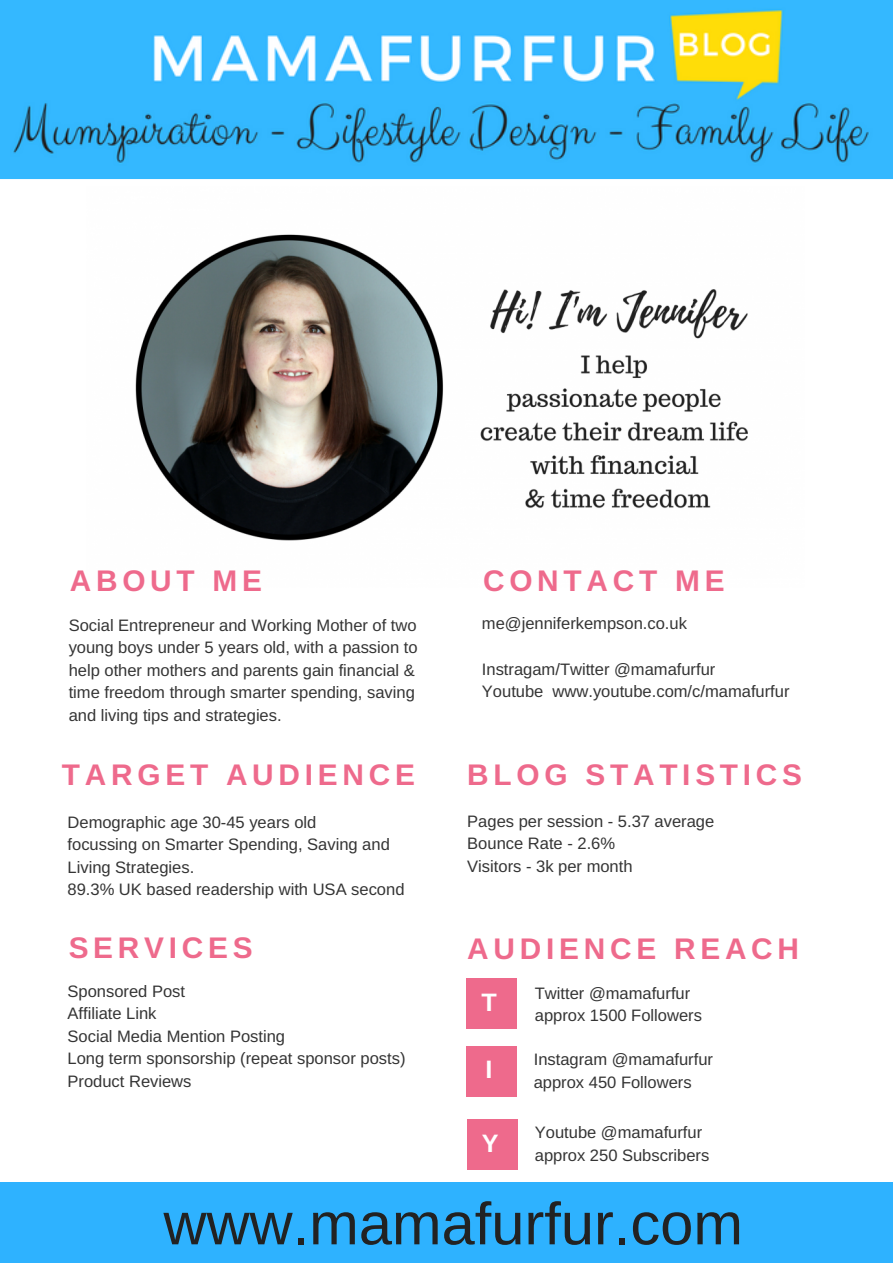
<style>
.page{position:relative;width:893px;height:1263px;background:#fff}
.page>*{position:absolute;margin:0;border:0;box-sizing:border-box;transform-origin:0 0}
.t1{font:59.55px "Arimo";color:#222}
.t2{font:700 29.85px "Arimo";letter-spacing:.16em;color:#ee6a8c}
.t3{font:700 25.2px "Arimo";color:#fff}
.t4{font:16.5px/22.5px "Arimo";color:#343434}
</style>
<div class="page">
<div style="left:466px;top:978px;width:51px;height:51px;background:#ee6a8c"></div>
<div style="left:466px;top:1046px;width:51px;height:51px;background:#ee6a8c"></div>
<div style="left:467px;top:1119px;width:51px;height:51px;background:#ee6a8c"></div>
<img style="left:0;top:0;width:893px;height:179px">
<img style="left:135px;top:234px;width:613px;height:307px">
<div style="left:0;top:1182px;width:893px;height:81px;background:#2eb2ff"></div>
<h2 class="t2" style="left:70px;top:564px;width:194px">ABOUT ME</h2>
<p class="t4" style="left:69px;top:614px;width:350px">Social Entrepreneur and Working Mother of two young boys under 5 years old, with a passion to help other mothers and parents gain financial &amp; time freedom through smarter spending, saving and living tips and strategies.</p>
<h2 class="t2" style="left:62px;top:758px;width:355px">TARGET AUDIENCE</h2>
<p class="t4" style="left:68px;top:811px;width:338px">Demographic age 30-45 years old<br>focussing on Smarter Spending, Saving and Living Strategies.<br>89.3% UK based readership with USA second</p>
<h2 class="t2" style="left:69px;top:931px;width:185px">SERVICES</h2>
<p class="t4" style="left:68px;top:979px;width:339px">Sponsored Post<br>Affiliate Link<br>Social Media Mention Posting<br>Long term sponsorship (repeat sponsor posts)<br>Product Reviews</p>
<h2 class="t2" style="left:483px;top:564px;width:243px">CONTACT ME</h2>
<p class="t4" style="left:482px;top:612px;width:207px">me@jenniferkempson.co.uk</p>
<p class="t4" style="left:482px;top:657px;width:309px">Instragam/Twitter @mamafurfur<br>Youtube www.youtube.com/c/mamafurfur</p>
<h2 class="t2" style="left:467px;top:758px;width:336px">BLOG STATISTICS</h2>
<p class="t4" style="left:467px;top:809px;width:249px">Pages per session - 5.37 average<br>Bounce Rate - 2.6%<br>Visitors - 3k per month</p>
<h2 class="t2" style="left:467px;top:932px;width:333px">AUDIENCE REACH</h2>
<h3 class="t3" style="left:481px;top:988px;width:17px">T</h3>
<p class="t4" style="left:535px;top:982px;width:169px">Twitter @mamafurfur approx 1500 Followers</p>
<h3 class="t3" style="left:486px;top:1055px;width:8px">I</h3>
<p class="t4" style="left:534px;top:1048px;width:181px">Instagram @mamafurfur approx 450 Followers</p>
<p class="t4" style="left:535px;top:1121px;width:176px">Youtube @mamafurfur approx 250 Subscribers</p>
<h3 class="t3" style="left:482px;top:1129px;width:18px">Y</h3>
<h1 class="t1" style="left:163px;top:1190px;width:581px">www.mamafurfur.com</h1>
</div>
